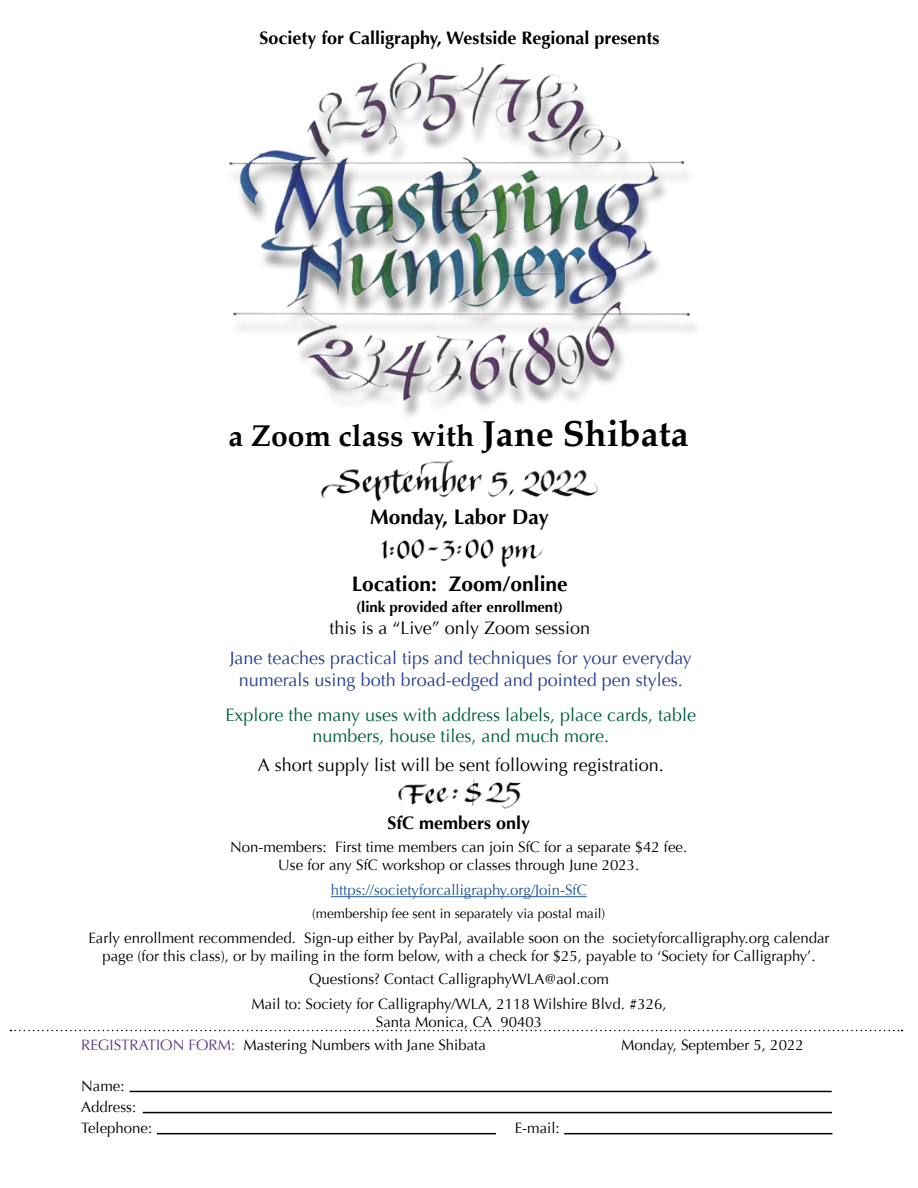
<style>
.page{position:relative;width:918px;height:1188px;background:#fff}
.page>*{position:absolute;margin:0;border:0;box-sizing:border-box;transform-origin:0 0}
.t1{font:700 30px "Palatino";color:#000}
.t2{font:700 21px "Optima";color:#000}
.t3{font:18px/21.6px "Optima";color:#25408f;text-align:center}
.t4{font:18px/21.6px "Optima";color:#00603e;text-align:center}
.t5{font:18px "Optima";color:#000}
.t6{font:700 18px "Optima";color:#000}
.t7{font:15px/21px "Optima";color:#000;text-align:center}
.t8{font:15px "Optima";color:#1f5997}
.t9{font:700 15px "Optima";color:#000}
.t10{font:13.5px "Optima";color:#000}
.s1{font-size:36px}
.s2{color:#623e8b}
</style>
<div class="page">
<img style="left:320px;top:459px;width:278px;height:43px">
<img style="left:380px;top:538px;width:164px;height:30px">
<img style="left:398px;top:779px;width:123px;height:30px">
<svg style="left:10px;top:1030px;width:893px;height:1px"></svg>
<hr style="left:130px;top:1091px;width:702px;height:1px;background:#000">
<hr style="left:143px;top:1112px;width:689px;height:1px;background:#000">
<hr style="left:157px;top:1133px;width:339px;height:1px;background:#000">
<hr style="left:564px;top:1133px;width:268px;height:1px;background:#000">
<hr style="left:331px;top:896px;width:256px;height:1px;background:#1f5997">
<img style="left:229px;top:62px;width:465px;height:352px">
<p class="t6" style="left:260px;top:27px;width:401px">Society for Calligraphy, Westside Regional presents</p>
<h1 class="t1" style="left:229px;top:410px;width:462px">a Zoom class with <span class="s1">Jane Shibata</span></h1>
<h2 class="t2" style="left:370px;top:505px;width:180px">Monday, Labor Day</h2>
<h2 class="t2" style="left:352px;top:571px;width:217px">Location: Zoom/online</h2>
<p class="t9" style="left:356px;top:599px;width:209px">(link provided after enrollment)</p>
<p class="t5" style="left:329px;top:617px;width:262px">this is a “Live” only Zoom session</p>
<p class="t3" style="left:230px;top:647px;width:464px">Jane teaches practical tips and techniques for your everyday numerals using both broad-edged and pointed pen styles.</p>
<p class="t4" style="left:225px;top:704px;width:472px">Explore the many uses with address labels, place cards, table numbers, house tiles, and much more.</p>
<p class="t5" style="left:258px;top:754px;width:407px">A short supply list will be sent following registration.</p>
<p class="t6" style="left:387px;top:812px;width:144px">SfC members only</p>
<p class="t7" style="left:230px;top:839px;width:459px;line-height:18px">Non-members: First time members can join SfC for a separate $42 fee.<br>Use for any SfC workshop or classes through June 2023.</p>
<p class="t8" style="left:331px;top:881px;width:257px">https://societyforcalligraphy.org/Join-SfC</p>
<p class="t10" style="left:312px;top:906px;width:295px">(membership fee sent in separately via postal mail)</p>
<p class="t7" style="left:88px;top:929px;width:743px;line-height:18px">Early enrollment recommended. Sign-up either by PayPal, available soon on the societyforcalligraphy.org calendar page (for this class), or by mailing in the form below, with a check for $25, payable to ‘Society for Calligraphy’.</p>
<p class="t7" style="left:251px;top:967px;width:417px;line-height:24.8px">Questions? Contact CalligraphyWLA@aol.com<br>Mail to: Society for Calligraphy/WLA, 2118 Wilshire Blvd. #326,</p>
<p class="t7" style="left:376px;top:1012px;width:168px">Santa Monica, CA 90403</p>
<p class="t7" style="left:81px;top:1035px;width:406px"><span class="s2">REGISTRATION FORM:</span> Mastering Numbers with Jane Shibata</p>
<p class="t7" style="left:621px;top:1035px;width:184px">Monday, September 5, 2022</p>
<p class="t7" style="left:81px;top:1076px;width:73px;text-align:left">Name:<br>Address:<br>Telephone:</p>
<p class="t7" style="left:515px;top:1118px;width:46px">E-mail:</p>
</div>
